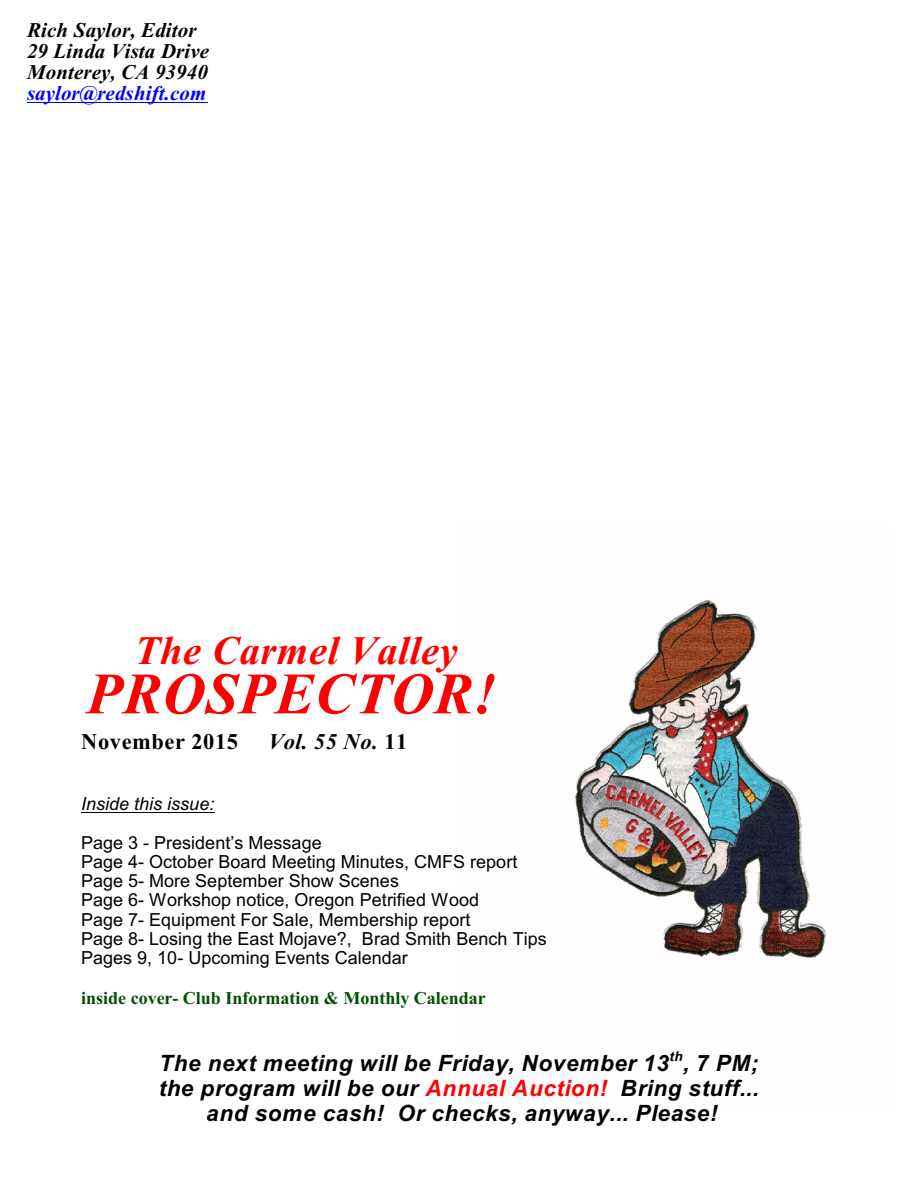
<style>
.page{position:relative;width:918px;height:1188px;background:#fff}
.page>*{position:absolute;margin:0;border:0;box-sizing:border-box;transform-origin:0 0}
.t1{font:italic 700 58.5px "Times New Roman";letter-spacing:.015em;color:#f00}
.t2{font:italic 700 40.5px "Times New Roman";letter-spacing:.015em;color:#f00}
.t3{font:italic 700 22.5px/25.2px "Arial";letter-spacing:.03em;color:#000;text-align:center}
.t4{font:700 22.5px "Times New Roman";letter-spacing:.03em;color:#000}
.t5{font:italic 700 22.5px "Times New Roman";letter-spacing:.025em;color:#000}
.t6{font:italic 700 21px/20.7px "Times New Roman";letter-spacing:.01em;color:#000}
.t7{font:italic 700 21px "Times New Roman";color:#00f}
.t8{font:18px/19.2px "Arial";color:#000}
.t9{font:700 18px "Times New Roman";color:#004f00}
.t10{font:italic 18px "Arial";color:#000}
.t11{font:italic 700 13.5px "Arial";color:#000}
.s1{font-style:normal}
.s2{color:#f00}
</style>
<div class="page">
<img style="left:575px;top:600px;width:251px;height:358px">
<hr style="left:27px;top:102px;width:180px;height:1px;background:#00f">
<hr style="left:81px;top:812px;width:134px;height:1px;background:#000">
<p class="t6" style="left:27px;top:22px;width:184px">Rich Saylor, Editor<br>29 Linda Vista Drive<br>Monterey, CA 93940</p>
<p class="t7" style="left:27px;top:85px;width:181px">saylor@redshift.com</p>
<h2 class="t2" style="left:135px;top:636px;width:324px">The Carmel Valley</h2>
<h1 class="t1" style="left:87px;top:674px;width:412px">PROSPECTOR!</h1>
<p class="t4" style="left:81px;top:734px;width:159px">November 2015</p>
<p class="t5" style="left:269px;top:734px;width:140px">Vol. 55 No. <span class="s1">11</span></p>
<p class="t10" style="left:81px;top:797px;width:135px">Inside this issue:</p>
<p class="t8" style="left:81px;top:834px;width:467px">Page 3 - President’s Message<br>Page 4- October Board Meeting Minutes, CMFS report Page 5- More September Show Scenes<br>Page 6- Workshop notice, Oregon Petrified Wood<br>Page 7- Equipment For Sale, Membership report<br>Page 8- Losing the East Mojave?, Brad Smith Bench Tips Pages 9, 10- Upcoming Events Calendar</p>
<p class="t9" style="left:81px;top:991px;width:406px">inside cover- Club Information &amp; Monthly Calendar</p>
<p class="t11" style="left:670px;top:1051px;width:15px">th</p>
<p class="t3" style="left:159px;top:1078px;width:602px">the program will be our <span class="s2">Annual Auction!</span> Bring stuff... and some cash! Or checks, anyway... Please!</p>
<p class="t3" style="left:159px;top:1052px;width:600px">The next meeting will be Friday, November 13 , 7 PM;</p>
</div>
